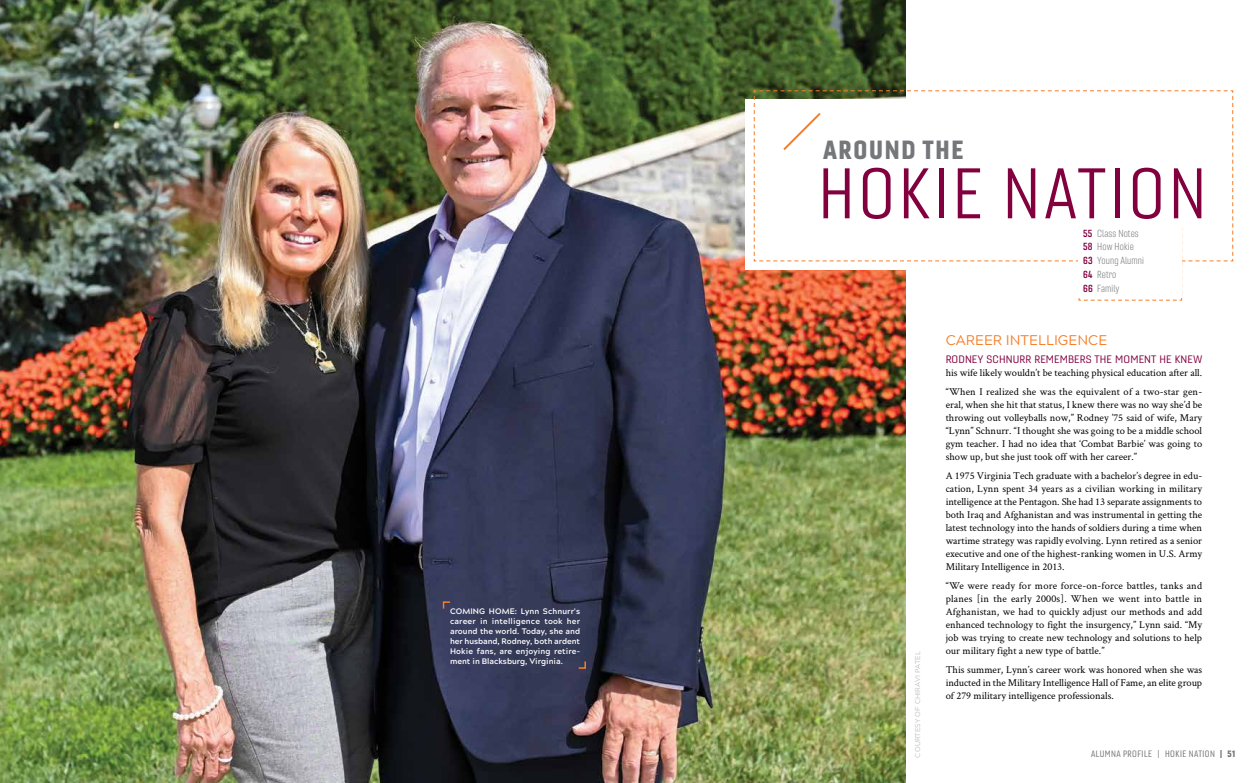
<style>
.page{position:relative;width:1260px;height:783px;background:#fff}
.page>*{position:absolute;margin:0;border:0;box-sizing:border-box;transform-origin:0 0}
.t1{font:69.4px "Gineso Con Boo";letter-spacing:.06em;color:#83003f}
.t2{font:25.5px "Gineso Con Bla";letter-spacing:.07em;color:#76777b}
.t3{font:14px "Acherus Grotesque";color:#f57e29}
.t4{font:10.5px/13.1px "Crimson Text";color:#000;text-align:justify}
.t5{font:expanded 10.5px "Gineso";letter-spacing:.01em;color:#83003f}
.t6{font:10px/13.8px "Gineso Con Lig";letter-spacing:.01em;color:#76777b}
.t7{font:9px "Gineso Con Reg";letter-spacing:.05em;color:#76777b}
.t8{font:700 8px/10px "Acherus Grotesque";color:#fff;text-align:justify}
.t9{font:7px "Acherus Grotesque";letter-spacing:.02em;color:#bebec0}
.s1{font-family:"Gineso Con Dem";color:#83003f}
.s2{font-size:8px}
.s3{font-family:"Gineso Con Bla";font-size:8px}
.s4{font-family:"Gineso Con Bla"}
</style>
<div class="page">
<img style="left:0;top:0;width:905px;height:783px">
<svg style="left:754px;top:91px;width:479px;height:210px"></svg>
<div style="left:1078px;top:226px;width:103px;height:69px;background:#fff"></div>
<svg style="left:442px;top:601px;width:10px;height:9px"></svg>
<svg style="left:577px;top:660px;width:10px;height:10px"></svg>
<p class="t8" style="left:450px;top:606px;width:132px">COMING HOME: Lynn Schnurr's career in intelligence took her around the world. Today, she and her husband, Rodney, both ardent Hokie fans, are enjoying retire&shy;ment in Blacksburg, Virginia.</p>
<h2 class="t2" style="left:824px;top:133px;width:142px">AROUND THE</h2>
<h1 class="t1" style="left:819px;top:152px;width:389px">HOKIE NATION</h1>
<p class="t9" style="left:912px;top:758px;width:108px;rotate:-90deg">COURTESY OF CHIRAVI PATEL</p>
<p class="t6" style="left:1083px;top:226px;width:62px"><span class="s1">55</span> Class Notes<br><span class="s1">58</span> How Hokie<br><span class="s1">63</span> Young Alumni<br><span class="s1">64</span> Retro<br><span class="s1">66</span> Family</p>
<h3 class="t3" style="left:946px;top:328px;width:163px">CAREER INTELLIGENCE</h3>
<p class="t5" style="left:946px;top:353px;width:258px">RODNEY SCHNURR REMEMBERS THE MOMENT HE KNEW</p>
<p class="t4" style="left:946px;top:363px;width:258px;line-height:18.8px">his wife likely wouldn’t be teaching physical education after all. “When I realized she was the equivalent of a two-star gen-</p>
<p class="t4" style="left:946px;top:397px;width:258px">eral, when she hit that status, I knew there was no way she’d be throwing out volleyballs now,” Rodney ’75 said of wife, Mary “Lynn” Schnurr. “I thought she was going to be a middle school gym teacher. I had no idea that ‘Combat Barbie’ was going to show up, but she just took off with her career.”</p>
<p class="t4" style="left:946px;top:468px;width:258px">A 1975 Virginia Tech graduate with a bachelor’s degree in edu&shy;cation, Lynn spent 34 years as a civilian working in military intelligence at the Pentagon. She had 13 separate assignments to both Iraq and Afghanistan and was instrumental in getting the latest technology into the hands of soldiers during a time when wartime strategy was rapidly evolving. Lynn retired as a senior executive and one of the highest-ranking women in U.S. Army Military Intelligence in 2013.</p>
<p class="t4" style="left:946px;top:579px;width:258px">“We were ready for more force-on-force battles, tanks and planes [in the early 2000s]. When we went into battle in Afghanistan, we had to quickly adjust our methods and add enhanced technology to fight the insurgency,” Lynn said. “My job was trying to create new technology and solutions to help our military fight a new type of battle.”</p>
<p class="t4" style="left:946px;top:663px;width:258px">This summer, Lynn’s career work was honored when she was inducted in the Military Intelligence Hall of Fame, an elite group of 279 military intelligence professionals.</p>
<p class="t7" style="left:1091px;top:748px;width:146px">ALUMNA PROFILE <span class="s2">|</span> HOKIE NATION <span class="s3">|</span> <span class="s4">51</span></p>
</div>
